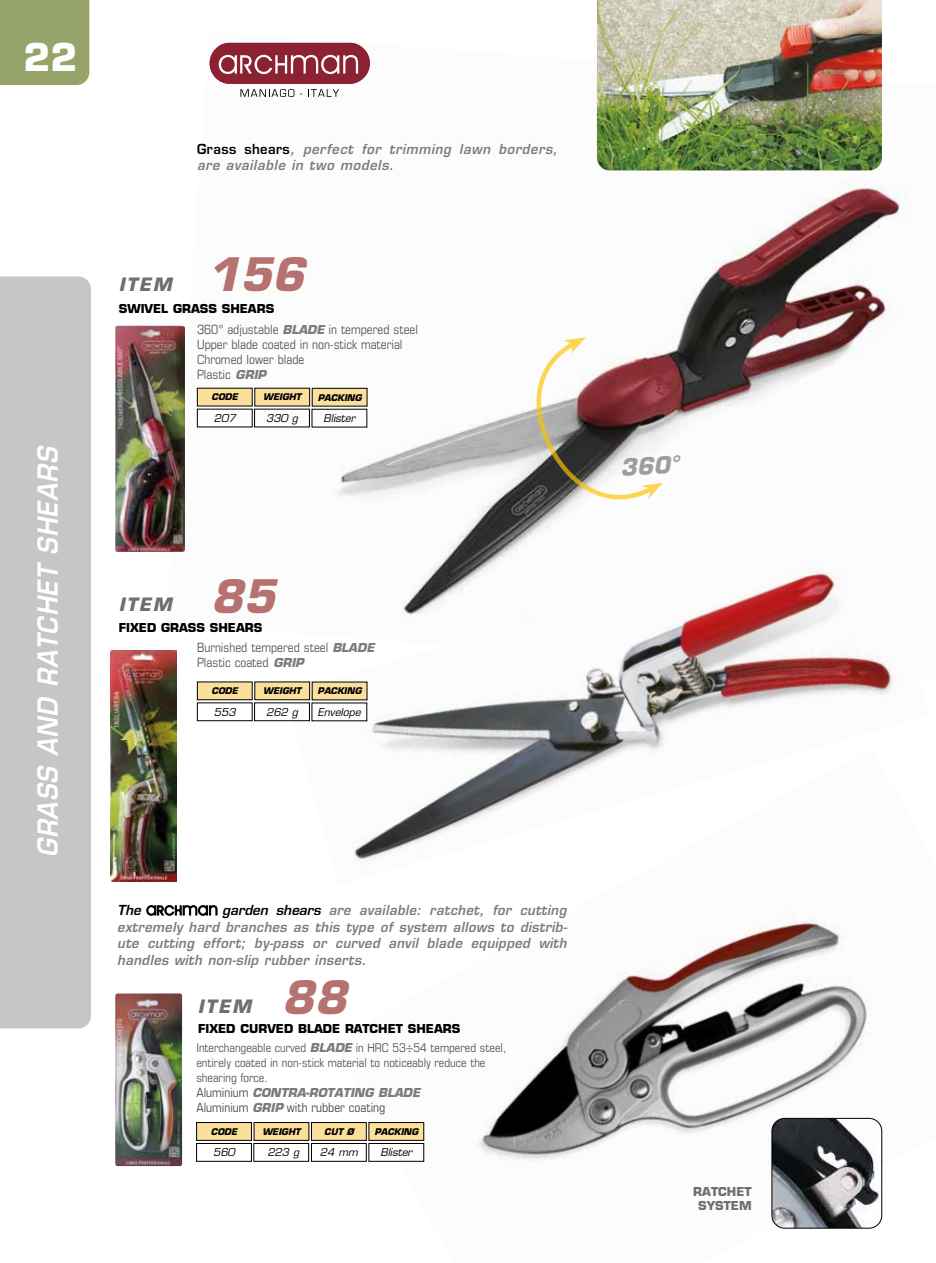
<style>
.page{position:relative;width:936px;height:1263px;background:#fff}
.page>*{position:absolute;margin:0;border:0;box-sizing:border-box;transform-origin:0 0}
.t1{font:italic 700 45px "Eurostile LT Std";color:#b57271}
.t2{font:700 37.5px "Eurostile LT Std";color:#fff}
.t3{font:italic 600 27px "Eurostile LT Std";letter-spacing:.045em;color:#fff;scale:.9 1}
.t4{font:italic 700 23.1px "Eurostile LT Std";color:#9d9d9c}
.t5{font:italic 700 18px "Eurostile LT Std";letter-spacing:.1em;color:#706f6f}
.t6{font:italic 600 13.5px/16.5px "Eurostile LT Std";letter-spacing:.05em;color:#7c7b7b;text-align:justify;scale:.96 1}
.t7{font:italic 600 13.5px "Eurostile LT Std";color:#000}
.t8{font:condensed 12.75px/15px "Eurostile LT Std";color:#575756}
.t9{font:condensed 12.75px "Eurostile LT Std";color:#4a4a49}
.t10{font:condensed 12px/15px "Eurostile LT Std";color:#575756}
.t11{font:700 12px "Eurostile LT Std";color:#000}
.t12{font:700 12px/14.4px "Eurostile LT Std";color:#706f6f;text-align:center}
.t13{font:italic 10.5px "Eurostile LT Std";color:#000}
.t14{font:italic 700 9px "Eurostile LT Std";color:#000}
.s1{font-style:normal;color:#000}
.s2{font-weight:700;font-style:italic;font-stretch:normal;font-size:12px;color:#7c7b7b}
.s3{color:#000}
.s4{font-weight:700;font-style:italic;font-stretch:normal;color:#7c7b7b}
.s5{font-size:12.75px;color:#4a4a49}
</style>
<div class="page">
<img style="left:166px;top:32px;width:738px;height:619px">
<svg style="left:530px;top:337px;width:132px;height:173px"></svg>
<img style="left:332px;top:914px;width:551px;height:315px">
<img style="left:115px;top:326px;width:70px;height:226px">
<img style="left:284px;top:523px;width:620px;height:342px">
<img style="left:115px;top:993px;width:67px;height:173px">
<img style="left:597px;top:0;width:284px;height:170px">
<img style="left:771px;top:1118px;width:110px;height:110px">
<div style="left:771px;top:1118px;width:110px;height:110px;border:1px solid #000;border-radius:13px"></div>
<div style="left:0;top:0;width:89px;height:85px;background:#96a469"></div>
<div style="left:0;top:276px;width:91px;height:752px;background:#c6c6c6"></div>
<img style="left:111px;top:651px;width:66px;height:230px">
<div style="left:196px;top:1122px;width:55px;height:18px;background:#fbe09c"></div>
<div style="left:196px;top:1122px;width:56px;height:18px;border:1px solid #000"></div>
<div style="left:254px;top:1122px;width:55px;height:18px;background:#fbe09c"></div>
<div style="left:254px;top:1122px;width:55px;height:18px;border:1px solid #000"></div>
<div style="left:311px;top:1122px;width:55px;height:18px;background:#fbe09c"></div>
<div style="left:311px;top:1122px;width:55px;height:18px;border:1px solid #000"></div>
<div style="left:369px;top:1122px;width:55px;height:18px;background:#fbe09c"></div>
<div style="left:368px;top:1122px;width:56px;height:18px;border:1px solid #000"></div>
<div style="left:196px;top:1143px;width:56px;height:18px;border:1px solid #000"></div>
<div style="left:253px;top:1143px;width:56px;height:18px;border:1px solid #000"></div>
<div style="left:311px;top:1143px;width:55px;height:18px;border:1px solid #000"></div>
<div style="left:368px;top:1143px;width:56px;height:18px;border:1px solid #000"></div>
<svg style="left:146px;top:905px;width:71px;height:10px"></svg>
<div style="left:197px;top:388px;width:55px;height:18px;background:#fbe09c"></div>
<div style="left:255px;top:388px;width:54px;height:18px;background:#fbe09c"></div>
<div style="left:312px;top:388px;width:55px;height:18px;background:#fbe09c"></div>
<div style="left:312px;top:388px;width:55px;height:18px;border:1px solid #000"></div>
<div style="left:197px;top:682px;width:55px;height:18px;background:#fbe09c"></div>
<div style="left:255px;top:682px;width:54px;height:18px;background:#fbe09c"></div>
<div style="left:197px;top:703px;width:55px;height:18px;border:1px solid #000"></div>
<div style="left:254px;top:703px;width:55px;height:18px;border:1px solid #000"></div>
<div style="left:312px;top:682px;width:55px;height:18px;background:#fbe09c"></div>
<svg style="left:208px;top:42px;width:163px;height:55px"></svg>
<h2 class="t2" style="left:23px;top:34px;width:55px">22</h2>
<h3 class="t3" style="left:31px;top:857px;width:460px;rotate:-90deg">GRASS AND RATCHET SHEARS</h3>
<p class="t6" style="left:197px;top:141px;width:377px"><span class="s1">Grass shears</span>, perfect for trimming lawn borders, are available in two models.</p>
<h1 class="t1" style="left:207px;top:247px;width:99px">156</h1>
<p class="t11" style="left:119px;top:301px;width:157px">SWIVEL GRASS SHEARS</p>
<h3 class="t5" style="left:119px;top:273px;width:55px">ITEM</h3>
<p class="t8" style="left:197px;top:322px;width:222px">360° adjustable <span class="s2">BLADE</span> in tempered steel<br>Upper blade coated in non-stick material<br>Chromed lower blade<br>Plastic <span class="s2">GRIP</span></p>
<p class="t14" style="left:211px;top:392px;width:28px">CODE</p>
<p class="t14" style="left:263px;top:392px;width:40px">WEIGHT</p>
<p class="t13" style="left:214px;top:412px;width:23px">207</p>
<p class="t13" style="left:266px;top:412px;width:33px">330 g</p>
<p class="t14" style="left:317px;top:392px;width:45px">PACKING</p>
<p class="t13" style="left:323px;top:412px;width:33px">Blister</p>
<h1 class="t1" style="left:210px;top:568px;width:66px">85</h1>
<p class="t11" style="left:119px;top:620px;width:145px">FIXED GRASS SHEARS</p>
<h3 class="t5" style="left:119px;top:593px;width:55px">ITEM</h3>
<p class="t8" style="left:197px;top:640px;width:179px">Burnished tempered steel <span class="s2">BLADE<br></span>Plastic coated <span class="s2">GRIP</span></p>
<p class="t14" style="left:211px;top:685px;width:28px">CODE</p>
<p class="t14" style="left:263px;top:685px;width:40px">WEIGHT</p>
<p class="t13" style="left:214px;top:705px;width:23px">553</p>
<p class="t13" style="left:266px;top:705px;width:33px">262 g</p>
<p class="t14" style="left:317px;top:685px;width:45px">PACKING</p>
<p class="t13" style="left:318px;top:706px;width:44px">Envelope</p>
<p class="t6" style="left:117px;top:902px;width:470px;text-indent:105px"><span class="s3">garden shears</span> are available: ratchet, for cutting extremely hard branches as this type of system allows to distrib&shy;ute cutting effort; by-pass or curved anvil blade equipped with handles with non-slip rubber inserts.</p>
<p class="t7" style="left:117px;top:902px;width:25px">The</p>
<h1 class="t1" style="left:281px;top:970px;width:66px">88</h1>
<p class="t11" style="left:198px;top:1021px;width:264px">FIXED CURVED BLADE RATCHET SHEARS</p>
<h3 class="t5" style="left:198px;top:995px;width:55px">ITEM</h3>
<p class="t10" style="left:196px;top:1040px;width:311px">Interchangeable curved <span class="s4">BLADE</span> in HRC 53<span class="s5">÷</span>54 tempered steel, entirely coated in non-stick material to noticeably reduce the shearing force.<br><span class="s5">Aluminium</span> <span class="s4">CONTRA-ROTATING BLADE</span></p>
<p class="t9" style="left:196px;top:1100px;width:190px">Aluminium <span class="s2">GRIP</span> with rubber coating</p>
<p class="t14" style="left:211px;top:1126px;width:28px">CODE</p>
<p class="t14" style="left:262px;top:1126px;width:40px">WEIGHT</p>
<p class="t14" style="left:324px;top:1126px;width:31px">CUT Ø</p>
<p class="t14" style="left:374px;top:1126px;width:45px">PACKING</p>
<p class="t13" style="left:213px;top:1146px;width:23px">560</p>
<p class="t13" style="left:267px;top:1146px;width:33px">223 g</p>
<p class="t13" style="left:320px;top:1146px;width:39px">24 mm</p>
<p class="t13" style="left:380px;top:1146px;width:33px">Blister</p>
<h3 class="t4" style="left:619px;top:453px;width:61px;rotate:-3deg">360°</h3>
<p class="t12" style="left:693px;top:1184px;width:60px">RATCHET<br>SYSTEM</p>
</div>
